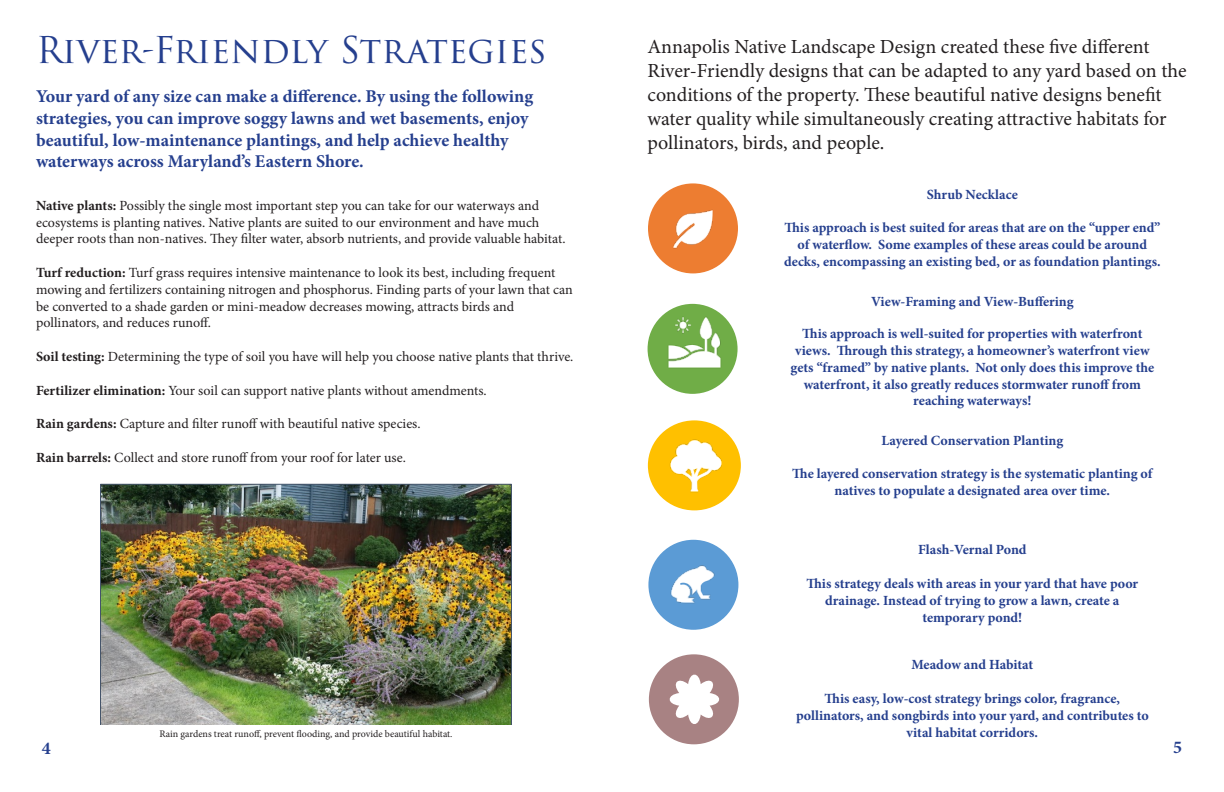
<style>
.page{position:relative;width:1224px;height:792px;background:#fff}
.page>*{position:absolute;margin:0;border:0;box-sizing:border-box;transform-origin:0 0}
.t1{font:36px "Trajan Pro 3";letter-spacing:-.005em;color:#253f8e}
.t2{font:20px/24px "Minion Pro";color:#231f20}
.t3{font:700 18px/21.6px "Minion Pro";color:#253f8e}
.t4{font:700 14px/16.8px "Minion Pro";color:#253f8e;text-align:center}
.t5{font:14px/16.8px "Minion Pro";letter-spacing:-.005em;color:#231f20}
.t6{font:10px "Minion Pro";color:#231f20}
.s1{font-weight:700}
</style>
<div class="page">
<img style="left:100px;top:484px;width:412px;height:240px">
<div style="left:648px;top:183px;width:90px;height:90px;background:#ed7d31;border-radius:50%"></div>
<img style="left:673px;top:210px;width:40px;height:39px">
<div style="left:648px;top:304px;width:90px;height:90px;background:#70ad47;border-radius:50%"></div>
<div style="left:648px;top:420px;width:93px;height:90px;background:#ffc000;border-radius:50%"></div>
<img style="left:670px;top:439px;width:52px;height:53px">
<img style="left:668px;top:314px;width:56px;height:54px">
<div style="left:648px;top:540px;width:90px;height:90px;background:#5b9bd5;border-radius:50%"></div>
<img style="left:670px;top:565px;width:45px;height:39px">
<div style="left:649px;top:654px;width:90px;height:90px;background:#a88283;border-radius:50%"></div>
<svg style="left:670px;top:675px;width:49px;height:49px"></svg>
<p class="t1" style="left:36px;top:25px;width:512px">River-Friendly Strategies</p>
<p class="t3" style="left:36px;top:86px;width:499px">Your yard of any size can make a difference. By using the following strategies, you can improve soggy lawns and wet basements, enjoy</p>
<p class="t3" style="left:36px;top:129px;width:474px">beautiful, low-maintenance plantings, and help achieve healthy</p>
<p class="t3" style="left:36px;top:150px;width:329px">waterways across Maryland’s Eastern Shore.</p>
<p class="t5" style="left:36px;top:197px;width:505px"><span class="s1">Native plants:</span> Possibly the single most important step you can take for our waterways and</p>
<p class="t5" style="left:36px;top:214px;width:505px">ecosystems is planting natives. Native plants are suited to our environment and have much</p>
<p class="t5" style="left:36px;top:231px;width:531px">deeper roots than non-natives. They filter water, absorb nutrients, and provide valuable habitat.</p>
<p class="t5" style="left:36px;top:264px;width:538px"><span class="s1">Turf reduction:</span> Turf grass requires intensive maintenance to look its best, including frequent mowing and fertilizers containing nitrogen and phosphorus. Finding parts of your lawn that can be converted to a shade garden or mini-meadow decreases mowing, attracts birds and</p>
<p class="t5" style="left:36px;top:315px;width:177px">pollinators, and reduces runoff.</p>
<p class="t5" style="left:36px;top:348px;width:539px"><span class="s1">Soil testing:</span> Determining the type of soil you have will help you choose native plants that thrive.</p>
<p class="t5" style="left:36px;top:382px;width:452px"><span class="s1">Fertilizer elimination:</span> Your soil can support native plants without amendments.</p>
<p class="t5" style="left:36px;top:415px;width:386px"><span class="s1">Rain gardens:</span> Capture and filter runoff with beautiful native species.</p>
<p class="t5" style="left:36px;top:449px;width:371px"><span class="s1">Rain barrels:</span> Collect and store runoff from your roof for later use.</p>
<p class="t6" style="left:159px;top:727px;width:295px">Rain gardens treat runoff, prevent flooding, and provide beautiful habitat.</p>
<p class="t2" style="left:648px;top:34px;width:541px">Annapolis Native Landscape Design created these five different River-Friendly designs that can be adapted to any yard based on the conditions of the property. These beautiful native designs benefit water quality while simultaneously creating attractive habitats for pollinators, birds, and people.</p>
<p class="t4" style="left:927px;top:186px;width:93px">Shrub Necklace</p>
<p class="t4" style="left:784px;top:219px;width:378px">This approach is best suited for areas that are on the “upper end” of waterflow. Some examples of these areas could be around decks, encompassing an existing bed, or as foundation plantings.</p>
<p class="t4" style="left:871px;top:293px;width:204px">View-Framing and View-Buffering</p>
<p class="t4" style="left:790px;top:325px;width:365px">This approach is well-suited for properties with waterfront views. Through this strategy, a homeowner’s waterfront view gets “framed” by native plants. Not only does this improve the</p>
<p class="t4" style="left:804px;top:376px;width:339px">waterfront, it also greatly reduces stormwater runoff from</p>
<p class="t4" style="left:913px;top:392px;width:120px">reaching waterways!</p>
<p class="t4" style="left:881px;top:432px;width:183px">Layered Conservation Planting</p>
<p class="t4" style="left:792px;top:465px;width:362px">The layered conservation strategy is the systematic planting of natives to populate a designated area over time.</p>
<p class="t4" style="left:918px;top:541px;width:110px">Flash-Vernal Pond</p>
<p class="t4" style="left:807px;top:575px;width:333px">This strategy deals with areas in your yard that have poor drainage. Instead of trying to grow a lawn, create a</p>
<p class="t4" style="left:922px;top:609px;width:101px">temporary pond!</p>
<p class="t4" style="left:911px;top:656px;width:123px">Meadow and Habitat</p>
<p class="t4" style="left:825px;top:690px;width:297px">This easy, low-cost strategy brings color, fragrance,</p>
<p class="t4" style="left:796px;top:707px;width:354px">pollinators, and songbirds into your yard, and contributes to vital habitat corridors.</p>
<p class="t3" style="left:42px;top:737px;width:10px">4</p>
<p class="t3" style="left:1173px;top:736px;width:10px">5</p>
</div>
